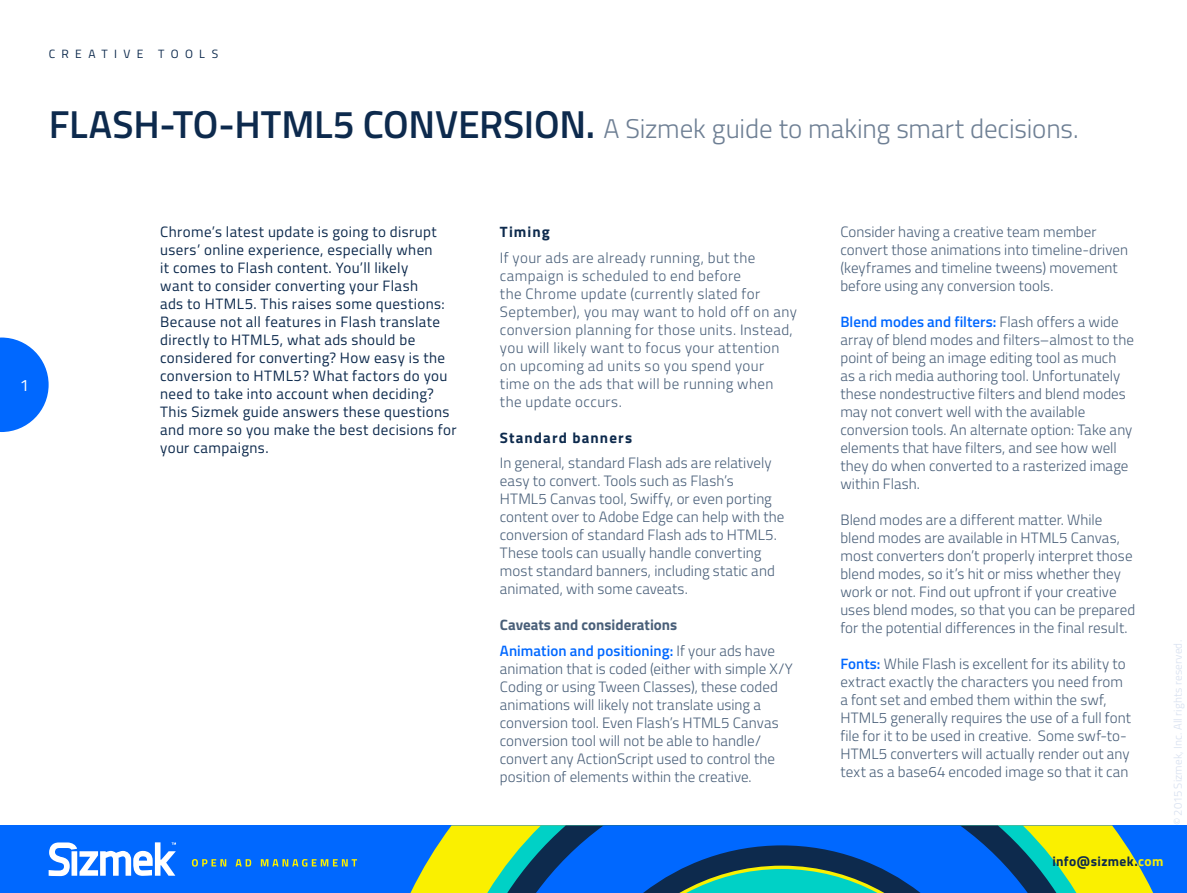
<style>
.page{position:relative;width:1187px;height:893px;background:#fff}
.page>*{position:absolute;margin:0;border:0;box-sizing:border-box;transform-origin:0 0}
.t1{font:300 27px "Titillium";letter-spacing:-.005em;color:#6e7f94}
.intro_text{font:16.5px "Titillium";color:#fff}
.body_text{font:300 15px/18px "Titillium";letter-spacing:.005em;color:#495f79}
.intro_text-2{font:15px/18px "Titillium";letter-spacing:.025em;color:#0d2a4d}
.body_text-2{font:300 15px/18px "Titillium";letter-spacing:.025em;color:#495f79}
.subhead{font:700 15px "Titillium";color:#495f79}
.subhead-2{font:700 15px "Titillium";letter-spacing:.075em;color:#0d2a4d}
.t2{font:700 13.5px "Titillium";letter-spacing:.03em;color:#0d2a4d}
.subject{font:12px "Titillium";letter-spacing:.53em;color:#0d2a4d}
.t3{font:300 11.25px "Titillium";letter-spacing:.015em;color:#d6dfef}
.s1{font-weight:600;font-size:39px;color:#0d2a4d}
.s2{font-weight:600;color:#0068ff}
.s3{color:#faf000}
</style>
<div class="page">
<div style="left:0;top:825px;width:1186px;height:68px;background:#0068ff"></div>
<svg style="left:410px;top:825px;width:743px;height:68px;fill:#faf000"></svg>
<svg style="left:487px;top:825px;width:589px;height:68px"></svg>
<svg style="left:49px;top:842px;width:127px;height:34px"></svg>
<svg style="left:192px;top:859px;width:34px;height:8px"></svg>
<svg style="left:235px;top:859px;width:16px;height:7px"></svg>
<svg style="left:261px;top:859px;width:96px;height:8px"></svg>
<svg style="left:0;top:338px;width:49px;height:94px"></svg>
<p class="subject" style="left:49px;top:45px;width:171px">CREATIVE TOOLS</p>
<p class="t1" style="left:49px;top:109px;width:1031px"><span class="s1">FLASH-TO-HTML5 CONVERSION.</span> A Sizmek guide to making smart decisions.</p>
<p class="intro_text" style="left:20px;top:373px;width:11px">1</p>
<p class="intro_text-2" style="left:160px;top:222px;width:298px">Chrome’s latest update is going to disrupt users’ online experience, especially when<br>it comes to Flash content. You’ll likely<br>want to consider converting your Flash<br>ads to HTML5. This raises some questions:<br>Because not all features in Flash translate directly to HTML5, what ads should be considered for converting? How easy is the conversion to HTML5? What factors do you need to take into account when deciding?<br>This Sizmek guide answers these questions and more so you make the best decisions for your campaigns.</p>
<p class="subhead-2" style="left:500px;top:221px;width:51px">Timing</p>
<p class="body_text-2" style="left:500px;top:248px;width:298px">If your ads are already running, but the campaign is scheduled to end before<br>the Chrome update (currently slated for September), you may want to hold off on any conversion planning for those units. Instead, you will likely want to focus your attention on upcoming ad units so you spend your time on the ads that will be running when the update occurs.</p>
<p class="subhead-2" style="left:500px;top:426px;width:134px">Standard banners</p>
<p class="body_text" style="left:500px;top:453px;width:286px">In general, standard Flash ads are relatively easy to convert. Tools such as Flash’s HTML5 Canvas tool, Swiffy, or even porting content over to Adobe Edge can help with the conversion of standard Flash ads to HTML5.<br>These tools can usually handle converting most standard banners, including static and animated, with some caveats.</p>
<p class="subhead" style="left:500px;top:614px;width:179px">Caveats and considerations</p>
<p class="body_text" style="left:500px;top:641px;width:294px"><span class="s2">Animation and positioning:</span> If your ads have animation that is coded (either with simple X/Y Coding or using Tween Classes), these coded animations will likely not translate using a conversion tool. Even Flash’s HTML5 Canvas conversion tool will not be able to handle/ convert any ActionScript used to control the position of elements within the creative.</p>
<p class="body_text" style="left:840px;top:222px;width:289px">Consider having a creative team member convert those animations into timeline-driven (keyframes and timeline tweens) movement before using any conversion tools.</p>
<p class="body_text" style="left:840px;top:312px;width:295px"><span class="s2">Blend modes and filters:</span> Flash offers a wide array of blend modes and filters–almost to the point of being an image editing tool as much as a rich media authoring tool. Unfortunately these nondestructive filters and blend modes may not convert well with the available conversion tools. An alternate option: Take any elements that have filters, and see how well they do when converted to a rasterized image within Flash.</p>
<p class="body_text" style="left:840px;top:510px;width:296px">Blend modes are a different matter. While blend modes are available in HTML5 Canvas, most converters don’t properly interpret those blend modes, so it’s hit or miss whether they work or not. Find out upfront if your creative uses blend modes, so that you can be prepared for the potential differences in the final result.</p>
<p class="body_text" style="left:840px;top:654px;width:292px"><span class="s2">Fonts:</span> While Flash is excellent for its ability to extract exactly the characters you need from a font set and embed them within the swf, HTML5 generally requires the use of a full font file for it to be used in creative. Some swf-to-HTML5 converters will actually render out any text as a base64 encoded image so that it can</p>
<p class="t3" style="left:1169px;top:825px;width:187px;rotate:-90deg">© 2015 Sizmek, Inc. All rights reserved.</p>
<p class="t2" style="left:1052px;top:851px;width:112px">info@sizmek.<span class="s3">com</span></p>
</div>
